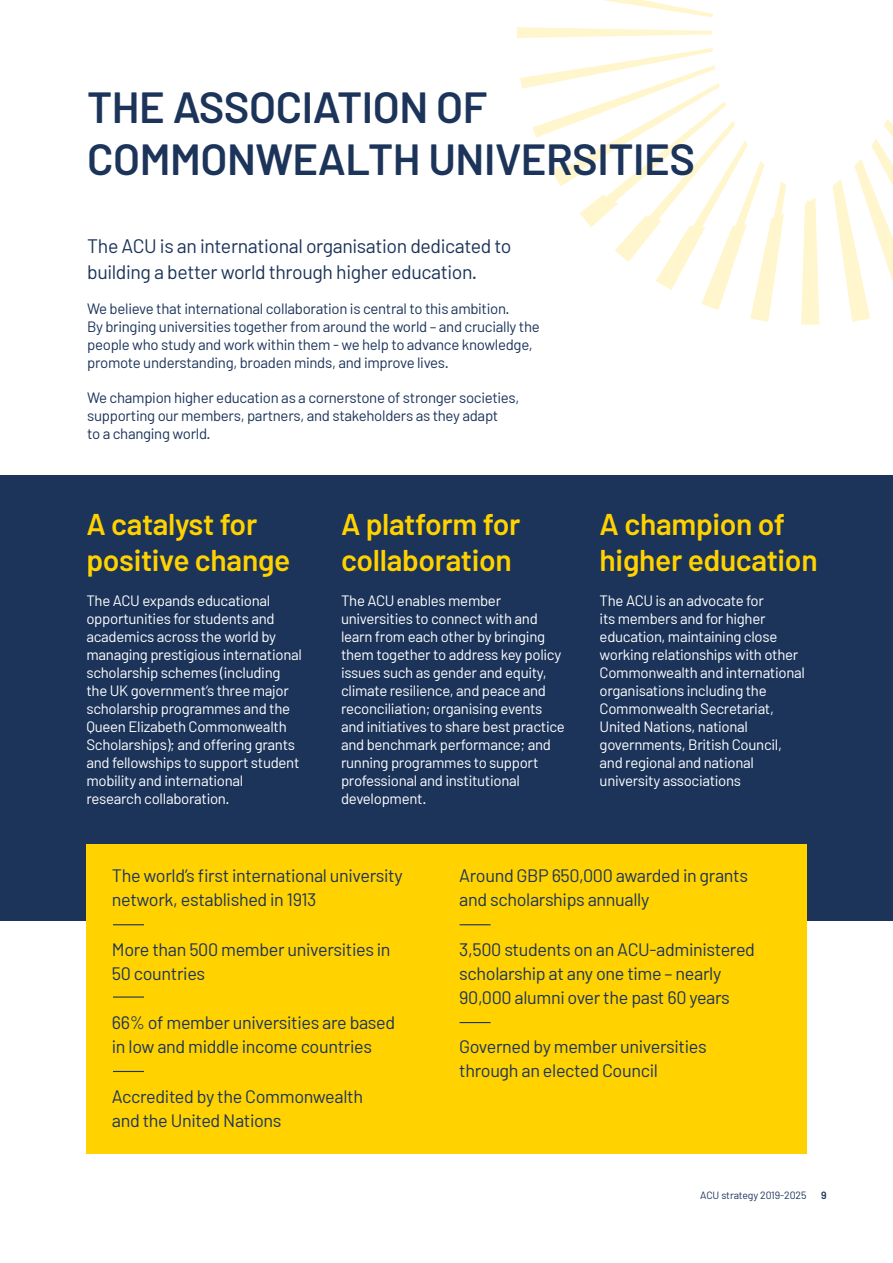
<style>
.page{position:relative;width:893px;height:1263px;background:#fff}
.page>*{position:absolute;margin:0;border:0;box-sizing:border-box;transform-origin:0 0}
.t1{font:600 43.5px/52.2px "Barlow";letter-spacing:-.01em;color:#1c345a}
.t2{font:600 30px/36px "Barlow";letter-spacing:-.01em;color:#ffd200}
.t3{font:19.5px/25.5px "Barlow";letter-spacing:-.02em;color:#1c345a}
.t4{font:18px/24px "Barlow";letter-spacing:-.02em;color:#1c345a}
.t5{font:15px/18px "Barlow";letter-spacing:-.02em;color:#fff}
.t6{font:15px/18px "Barlow";letter-spacing:-.02em;color:#1c345a}
.t7{font:10.5px "Barlow";letter-spacing:-.01em;color:#1c345a}
.t8{font:600 10.5px "Barlow";color:#1c345a}
</style>
<div class="page">
<svg style="left:517px;top:27px;width:195px;height:11px"></svg>
<svg style="left:603px;top:0;width:110px;height:17px"></svg>
<svg style="left:801px;top:198px;width:18px;height:127px"></svg>
<svg style="left:520px;top:48px;width:266px;height:274px"></svg>
<svg style="left:832px;top:119px;width:61px;height:203px"></svg>
<div style="left:0;top:475px;width:893px;height:445px;background:#1c345a"></div>
<div style="left:86px;top:844px;width:721px;height:309px;background:#ffd200"></div>
<hr style="left:113px;top:924px;width:31px;height:1px;background:#1c345a">
<hr style="left:113px;top:996px;width:31px;height:2px;background:#1c345a">
<hr style="left:113px;top:1071px;width:31px;height:1px;background:#1c345a">
<hr style="left:460px;top:924px;width:31px;height:1px;background:#1c345a">
<hr style="left:460px;top:1022px;width:31px;height:1px;background:#1c345a">
<h1 class="t1" style="left:87px;top:81px;width:609px">THE ASSOCIATION OF<br>COMMONWEALTH UNIVERSITIES</h1>
<h3 class="t3" style="left:87px;top:233px;width:426px">The ACU is an international organisation dedicated to building a better world through higher education.</h3>
<p class="t6" style="left:87px;top:299px;width:454px">We believe that international collaboration is central to this ambition.<br>By bringing universities together from around the world – and crucially the people who study and work within them - we help to advance knowledge, promote understanding, broaden minds, and improve lives.</p>
<p class="t6" style="left:87px;top:388px;width:434px">We champion higher education as a cornerstone of stronger societies, supporting our members, partners, and stakeholders as they adapt<br>to a changing world.</p>
<h2 class="t2" style="left:86px;top:505px;width:206px">A catalyst for positive change</h2>
<p class="t5" style="left:86px;top:591px;width:217px">The ACU expands educational opportunities for students and academics across the world by managing prestigious international scholarship schemes (including the UK government’s three major scholarship programmes and the<br>Queen Elizabeth Commonwealth<br>Scholarships); and offering grants and fellowships to support student mobility and international research collaboration.</p>
<h2 class="t2" style="left:341px;top:505px;width:181px">A platform for collaboration</h2>
<p class="t5" style="left:341px;top:591px;width:225px">The ACU enables member universities to connect with and learn from each other by bringing them together to address key policy issues such as gender and equity, climate resilience, and peace and reconciliation; organising events and initiatives to share best practice and benchmark performance; and running programmes to support professional and institutional development.</p>
<h2 class="t2" style="left:600px;top:505px;width:220px">A champion of higher education</h2>
<p class="t5" style="left:600px;top:591px;width:207px">The ACU is an advocate for<br>its members and for higher education, maintaining close working relationships with other<br>Commonwealth and international organisations including the<br>Commonwealth Secretariat,<br>United Nations, national governments, British Council, and regional and national university associations</p>
<p class="t4" style="left:112px;top:863px;width:292px">The world’s first international university network, established in 1913</p>
<p class="t4" style="left:112px;top:937px;width:280px">More than 500 member universities in<br>50 countries</p>
<p class="t4" style="left:112px;top:1010px;width:285px">66% of member universities are based in low and middle income countries</p>
<p class="t4" style="left:112px;top:1084px;width:253px">Accredited by the Commonwealth and the United Nations</p>
<p class="t4" style="left:459px;top:863px;width:290px">Around GBP 650,000 awarded in grants and scholarships annually</p>
<p class="t4" style="left:459px;top:937px;width:297px">3,500 students on an ACU-administered scholarship at any one time – nearly<br>90,000 alumni over the past 60 years</p>
<p class="t4" style="left:459px;top:1034px;width:249px">Governed by member universities through an elected Council</p>
<p class="t7" style="left:700px;top:1189px;width:108px">ACU strategy 2019-2025</p>
<p class="t8" style="left:821px;top:1189px;width:7px">9</p>
</div>
